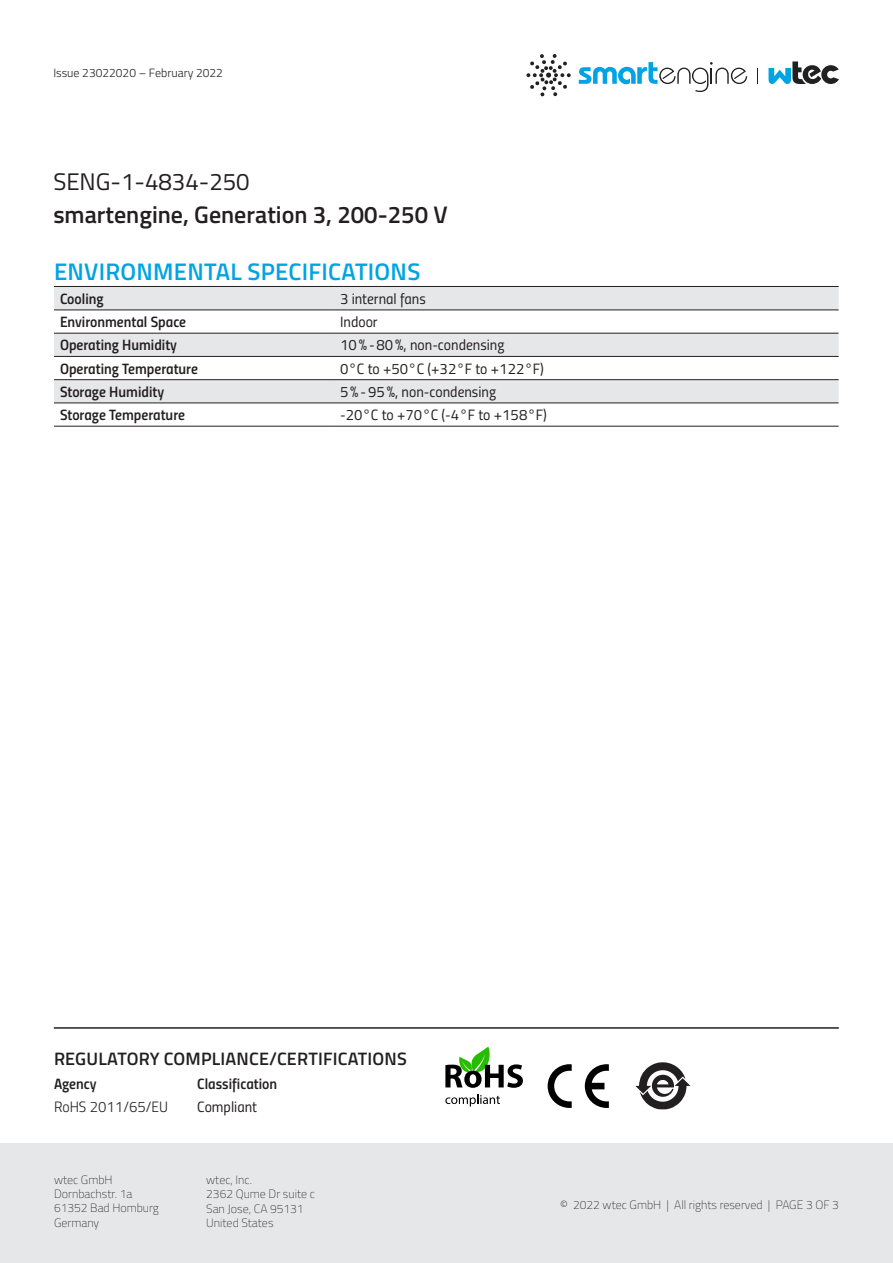
<style>
.page{position:relative;width:893px;height:1263px;background:#fff}
.page>*{position:absolute;margin:0;border:0;box-sizing:border-box;transform-origin:0 0}
.t1{font:600 24px "Titillium";color:#231f20}
.t2{font:600 24px "Titillium";letter-spacing:.01em;color:#00a3e3}
.t3{font:24px "Titillium";color:#231f20}
.t4{font:600 18px "Titillium";letter-spacing:.01em;color:#231f20}
.t5{font:15px "Titillium Regular Upright";color:#231f20}
.t6{font:15px "Titillium Semibold Upright";color:#231f20}
.t7{font:15px "Titillium Light Upright";color:#231f20}
.t8{font:100 12px/14.4px "Titillium";color:#231f20}
.t9{font:300 12px "Titillium";color:#231f20}
</style>
<div class="page">
<div style="left:0;top:1144px;width:893px;height:119px;background:#e6e7e9"></div>
<div style="left:54px;top:287px;width:785px;height:23px;background:#e6e7e9"></div>
<svg style="left:54px;top:332px;width:785px;height:94px;fill:#e6e7e9"></svg>
<hr style="left:54px;top:310px;width:280px;height:1px;background:#231f20">
<hr style="left:334px;top:310px;width:505px;height:1px;background:#231f20">
<hr style="left:54px;top:333px;width:280px;height:1px;background:#231f20">
<hr style="left:334px;top:333px;width:505px;height:1px;background:#231f20">
<hr style="left:54px;top:356px;width:280px;height:1px;background:#231f20">
<hr style="left:334px;top:356px;width:505px;height:1px;background:#231f20">
<hr style="left:54px;top:379px;width:280px;height:1px;background:#231f20">
<hr style="left:334px;top:379px;width:505px;height:1px;background:#231f20">
<hr style="left:54px;top:403px;width:280px;height:1px;background:#231f20">
<hr style="left:334px;top:403px;width:505px;height:1px;background:#231f20">
<hr style="left:54px;top:426px;width:280px;height:1px;background:#231f20">
<hr style="left:334px;top:426px;width:505px;height:1px;background:#231f20">
<hr style="left:54px;top:286px;width:280px;height:1px;background:#231f20">
<hr style="left:334px;top:286px;width:505px;height:1px;background:#231f20">
<svg style="left:445px;top:1046px;width:78px;height:42px"></svg>
<svg style="left:445px;top:1094px;width:55px;height:12px"></svg>
<svg style="left:548px;top:1064px;width:24px;height:44px"></svg>
<svg style="left:585px;top:1064px;width:24px;height:44px"></svg>
<svg style="left:635px;top:1062px;width:55px;height:47px"></svg>
<hr style="left:54px;top:1027px;width:785px;height:2px;background:#231f20">
<svg style="left:768px;top:61px;width:71px;height:23px"></svg>
<svg style="left:757px;top:68px;width:1px;height:16px"></svg>
<svg style="left:579px;top:62px;width:168px;height:30px"></svg>
<svg style="left:526px;top:54px;width:45px;height:43px"></svg>
<p class="t9" style="left:53px;top:64px;width:171px">Issue 23022020 – February 2022</p>
<p class="t3" style="left:53px;top:164px;width:198px">SENG-1-4834-250</p>
<p class="t1" style="left:53px;top:196px;width:396px">smartengine, Generation 3, 200-250 V</p>
<p class="t2" style="left:54px;top:254px;width:368px">ENVIRONMENTAL SPECIFICATIONS</p>
<p class="t6" style="left:60px;top:287px;width:45px">Cooling</p>
<p class="t5" style="left:340px;top:288px;width:87px">3 internal fans</p>
<p class="t6" style="left:60px;top:310px;width:128px">Environmental Space</p>
<p class="t5" style="left:340px;top:311px;width:39px">Indoor</p>
<p class="t6" style="left:60px;top:334px;width:119px">Operating Humidity</p>
<p class="t5" style="left:340px;top:334px;width:166px">10%-80%, non-condensing</p>
<p class="t6" style="left:60px;top:357px;width:139px">Operating Temperature</p>
<p class="t5" style="left:340px;top:357px;width:205px">0°C to +50°C (+32°F to +122°F)</p>
<p class="t6" style="left:60px;top:380px;width:106px">Storage Humidity</p>
<p class="t5" style="left:340px;top:381px;width:157px">5%-95%, non-condensing</p>
<p class="t6" style="left:60px;top:403px;width:127px">Storage Temperature</p>
<p class="t5" style="left:340px;top:404px;width:208px">-20°C to +70°C (-4°F to +158°F)</p>
<p class="t4" style="left:54px;top:1045px;width:354px">REGULATORY COMPLIANCE/CERTIFICATIONS</p>
<p class="t6" style="left:54px;top:1072px;width:44px">Agency</p>
<p class="t6" style="left:197px;top:1072px;width:81px">Classification</p>
<p class="t7" style="left:54px;top:1096px;width:116px">RoHS 2011/65/EU</p>
<p class="t5" style="left:197px;top:1096px;width:61px">Compliant</p>
<p class="t8" style="left:54px;top:1171px;width:60px">wtec GmbH</p>
<p class="t8" style="left:54px;top:1186px;width:80px">Dornbachstr. 1a</p>
<p class="t8" style="left:54px;top:1200px;width:106px">61352 Bad Homburg</p>
<p class="t8" style="left:54px;top:1215px;width:47px">Germany</p>
<p class="t8" style="left:206px;top:1172px;width:47px">wtec, Inc.</p>
<p class="t8" style="left:206px;top:1186px;width:110px">2362 Qume Dr suite c<br>San Jose, CA 95131</p>
<p class="t8" style="left:206px;top:1215px;width:69px">United States</p>
<p class="t8" style="left:560px;top:1197px;width:280px">© 2022 wtec GmbH | All rights reserved | PAGE 3 OF 3</p>
</div>
